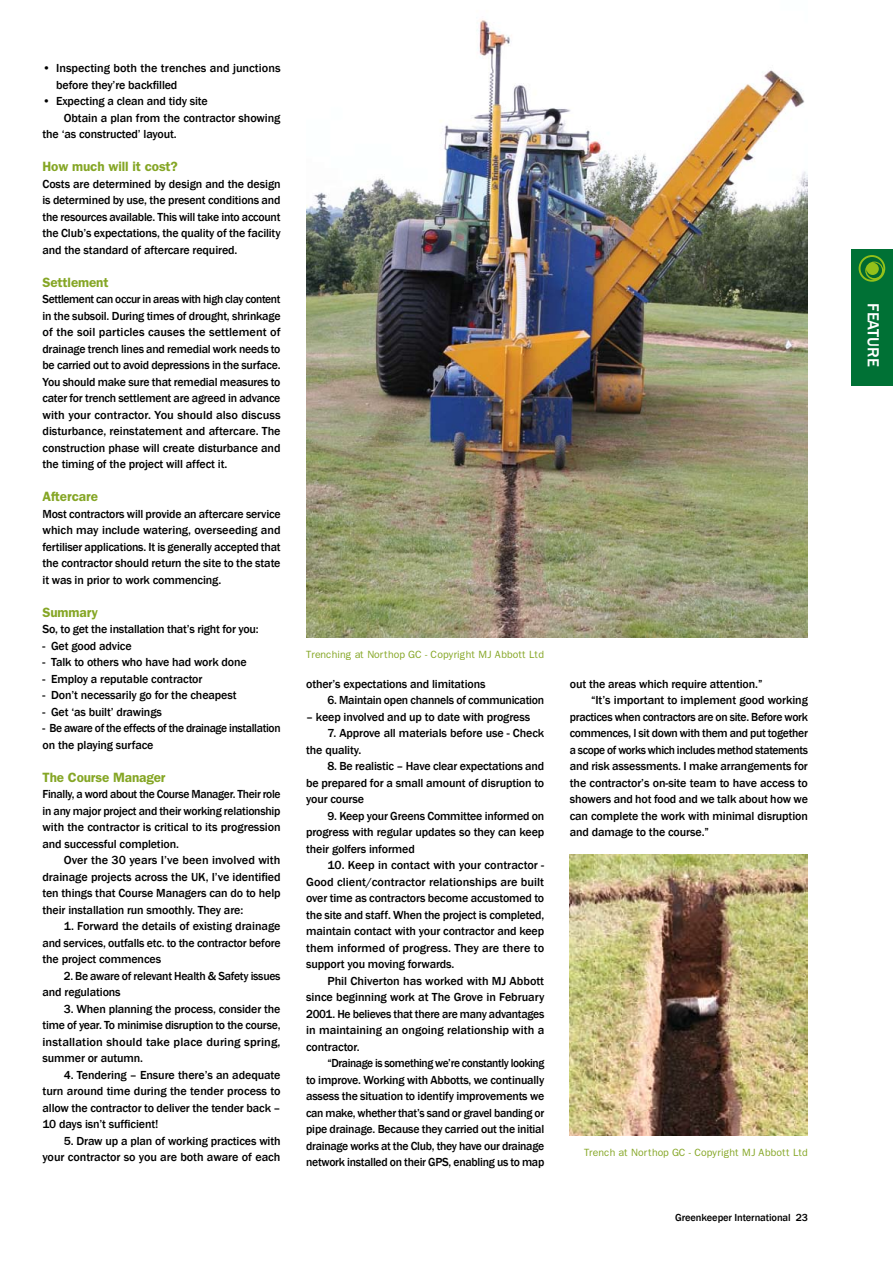
<style>
.page{position:relative;width:893px;height:1263px;background:#fff}
.page>*{position:absolute;margin:0;border:0;box-sizing:border-box;transform-origin:0 0}
.t1{font:500 16.5px "Franklin Gothic";letter-spacing:-.005em;color:#fff}
.t2{font:600 13.5px "Franklin Gothic";letter-spacing:-.01em;color:#85a625}
.t3{font:500 12px/16.5px "Franklin Gothic";letter-spacing:-.01em;color:#000;text-align:justify}
.t4{font:500 12px/16.5px "Franklin Gothic";letter-spacing:-.01em;color:#000;text-align:justify;scale:.96 1}
.t5{font:500 12px/16.5px "Franklin Gothic";letter-spacing:-.01em;color:#000;text-align:justify;scale:.95 1}
.t6{font:500 12px/16.5px "Franklin Gothic";letter-spacing:-.03em;color:#000;scale:.96 1}
.t7{font:10.5px "Franklin Gothic";letter-spacing:-.005em;color:#85a625}
.t8{font:500 10.5px "Franklin Gothic";letter-spacing:-.01em;color:#000}
</style>
<div class="page">
<img style="left:570px;top:854px;width:238px;height:281px">
<img style="left:306px;top:20px;width:502px;height:617px">
<div style="left:852px;top:249px;width:41px;height:137px;background:#007135"></div>
<svg style="left:859px;top:255px;width:26px;height:27px"></svg>
<svg style="left:860px;top:257px;width:23px;height:23px"></svg>
<p class="t3" style="left:56px;top:60px;width:226px;text-indent:-14px">• Inspecting both the trenches and junctions before they’re backfilled</p>
<p class="t3" style="left:43px;top:93px;width:167px">• Expecting a clean and tidy site</p>
<p class="t3" style="left:64px;top:110px;width:218px">Obtain a plan from the contractor showing</p>
<p class="t3" style="left:43px;top:126px;width:136px">the ‘as constructed’ layout.</p>
<p class="t2" style="left:43px;top:159px;width:137px">How much will it cost?</p>
<p class="t3" style="left:43px;top:176px;width:240px">Costs are determined by design and the design is determined by use, the present conditions and the resources available. This will take into account the Club’s expectations, the quality of the facility and the standard of aftercare required.</p>
<p class="t2" style="left:43px;top:274px;width:68px">Settlement</p>
<p class="t4" style="left:43px;top:291px;width:250px">Settlement can occur in areas with high clay content in the subsoil. During times of drought, shrinkage of the soil particles causes the settlement of drainage trench lines and remedial work needs to be carried out to avoid depressions in the surface.<br>You should make sure that remedial measures to cater for trench settlement are agreed in advance with your contractor. You should also discuss disturbance, reinstatement and aftercare. The construction phase will create disturbance and the timing of the project will affect it.</p>
<p class="t2" style="left:43px;top:489px;width:57px">Aftercare</p>
<p class="t3" style="left:43px;top:506px;width:240px">Most contractors will provide an aftercare service which may include watering, overseeding and fertiliser applications. It is generally accepted that the contractor should return the site to the state it was in prior to work commencing.</p>
<p class="t2" style="left:43px;top:604px;width:57px">Summary</p>
<p class="t3" style="left:43px;top:621px;width:218px">So, to get the installation that’s right for you:</p>
<p class="t3" style="left:43px;top:638px;width:91px">- Get good advice</p>
<p class="t3" style="left:43px;top:654px;width:206px">- Talk to others who have had work done</p>
<p class="t3" style="left:43px;top:671px;width:161px">- Employ a reputable contractor</p>
<p class="t3" style="left:43px;top:687px;width:196px">- Don’t necessarily go for the cheapest</p>
<p class="t3" style="left:43px;top:704px;width:121px">- Get ‘as built’ drawings</p>
<p class="t6" style="left:43px;top:720px;width:249px">- Be aware of the effects of the drainage installation on the playing surface</p>
<p class="t2" style="left:43px;top:769px;width:124px">The Course Manager</p>
<p class="t3" style="left:43px;top:786px;width:240px">Finally, a word about the Course Manager. Their role in any major project and their working relationship with the contractor is critical to its progression and successful completion.</p>
<p class="t3" style="left:43px;top:852px;width:240px;text-indent:21px">Over the 30 years I’ve been involved with drainage projects across the UK, I’ve identified ten things that Course Managers can do to help their installation run smoothly. They are:</p>
<p class="t3" style="left:43px;top:918px;width:240px;text-indent:21px">1. Forward the details of existing drainage and services, outfalls etc. to the contractor before the project commences</p>
<p class="t3" style="left:43px;top:968px;width:240px;text-indent:21px">2. Be aware of relevant Health &amp; Safety issues and regulations</p>
<p class="t3" style="left:43px;top:1001px;width:240px;text-indent:21px">3. When planning the process, consider the time of year. To minimise disruption to the course, installation should take place during spring, summer or autumn.</p>
<p class="t3" style="left:43px;top:1067px;width:240px;text-indent:21px">4. Tendering – Ensure there’s an adequate turn around time during the tender process to allow the contractor to deliver the tender back – 10 days isn’t sufficient!</p>
<p class="t3" style="left:43px;top:1133px;width:240px;text-align:right">5. Draw up a plan of working practices with your contractor so you are both aware of each</p>
<p class="t7" style="left:306px;top:648px;width:239px">Trenching at Northop GC - Copyright MJ Abbott Ltd</p>
<p class="t3" style="left:306px;top:676px;width:181px">other’s expectations and limitations</p>
<p class="t3" style="left:327px;top:692px;width:218px">6. Maintain open channels of communication</p>
<p class="t3" style="left:306px;top:709px;width:225px">– keep involved and up to date with progress</p>
<p class="t3" style="left:306px;top:725px;width:240px;text-indent:21px">7. Approve all materials before use - Check the quality.</p>
<p class="t3" style="left:306px;top:758px;width:240px;text-indent:21px">8. Be realistic – Have clear expectations and be prepared for a small amount of disruption to your course</p>
<p class="t3" style="left:306px;top:808px;width:240px;text-indent:21px">9. Keep your Greens Committee informed on progress with regular updates so they can keep their golfers informed</p>
<p class="t3" style="left:306px;top:857px;width:240px;text-indent:21px">10. Keep in contact with your contractor - Good client/contractor relationships are built over time as contractors become accustomed to the site and staff. When the project is completed, maintain contact with your contractor and keep them informed of progress. They are there to support you moving forwards.</p>
<p class="t3" style="left:306px;top:973px;width:240px;text-indent:21px">Phil Chiverton has worked with MJ Abbott since beginning work at The Grove in February 2001. He believes that there are many advantages in maintaining an ongoing relationship with a contractor.</p>
<p class="t5" style="left:306px;top:1055px;width:252px;text-indent:21px">“Drainage is something we’re constantly looking to improve. Working with Abbotts, we continually assess the situation to identify improvements we can make, whether that’s sand or gravel banding or pipe drainage. Because they carried out the initial drainage works at the Club, they have our drainage network installed on their GPS, enabling us to map</p>
<p class="t3" style="left:570px;top:676px;width:194px">out the areas which require attention.”</p>
<p class="t3" style="left:591px;top:692px;width:218px">“It’s important to implement good working</p>
<p class="t3" style="left:570px;top:709px;width:240px">practices when contractors are on site. Before work</p>
<p class="t3" style="left:570px;top:725px;width:240px">commences, I sit down with them and put together</p>
<p class="t6" style="left:570px;top:742px;width:250px">a scope of works which includes method statements</p>
<p class="t3" style="left:570px;top:758px;width:240px">and risk assessments. I make arrangements for</p>
<p class="t3" style="left:570px;top:775px;width:240px">the contractor’s on-site team to have access to</p>
<p class="t3" style="left:570px;top:791px;width:240px">showers and hot food and we talk about how we</p>
<p class="t3" style="left:570px;top:808px;width:240px">can complete the work with minimal disruption</p>
<p class="t3" style="left:570px;top:824px;width:141px">and damage to the course.”</p>
<p class="t7" style="left:584px;top:1146px;width:225px">Trench at Northop GC - Copyright MJ Abbott Ltd</p>
<p class="t8" style="left:675px;top:1211px;width:134px">Greenkeeper International 23</p>
<h1 class="t1" style="left:883px;top:303px;width:65px;rotate:90deg">FEATURE</h1>
</div>
